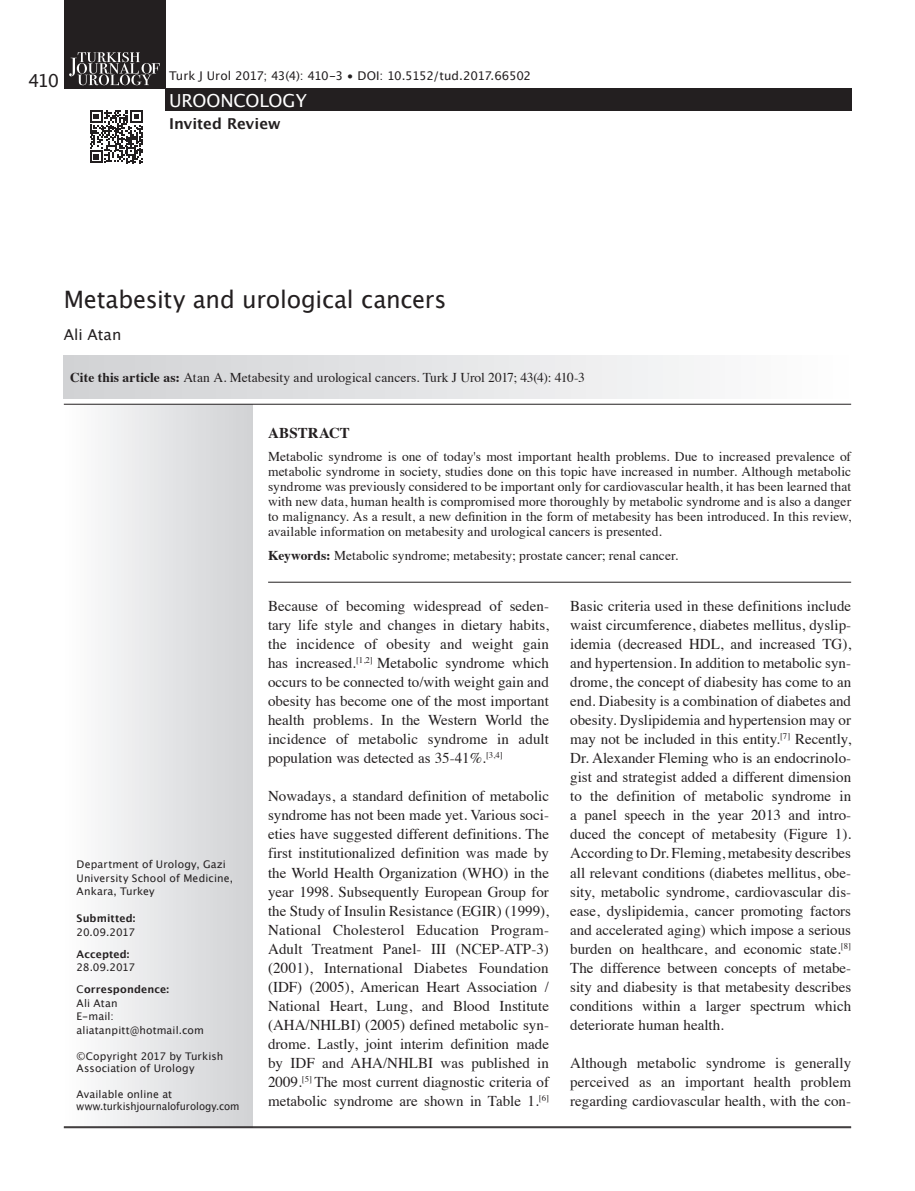
<style>
.page{position:relative;width:915px;height:1191px;background:#fff}
.page>*{position:absolute;margin:0;border:0;box-sizing:border-box;transform-origin:0 0}
.zz_Uroloji_running{font:24px "Lucida Grande";letter-spacing:-.01em;color:#231f20}
.zz_Uroloji_running-2{font:18px "Lucida Grande";letter-spacing:-.005em;color:#fff}
.zz_Uroloji_running-3{font:18px "Lucida Grande";color:#231f20}
.Normal__Web{font:15px/19px "Times";color:#231f20;text-align:justify}
.zz_Uroloji_running-4{font:700 15px "Lucida Grande";letter-spacing:-.005em;color:#231f20}
.zz_Uroloji_running-5{font:700 15px "Times";letter-spacing:.01em;color:#231f20}
.zz_Uroloji_running-6{font:15px "Lucida Grande";letter-spacing:.005em;color:#231f20}
.zz_Uroloji_running-7{font:13.5px/15px "Times";letter-spacing:.005em;color:#231f20;text-align:justify}
.zz_Uroloji_running-8{font:12px "Lucida Grande";letter-spacing:-.03em;color:#231f20}
.zz_Uroloji_running-9{font:10.5px/13.5px "Lucida Grande";letter-spacing:.01em;color:#231f20}
.zz_Uroloji_running-10{font:700 10.5px "Lucida Grande";letter-spacing:.01em;color:#231f20}
.zz_Uroloji_running-11{font:10.5px "Lucida Grande";letter-spacing:.01em;color:#231f20;scale:.95 1}
.s1{font-weight:700}
.s2{font-weight:400}
</style>
<div class="page">
<div style="left:64px;top:0;width:101px;height:89px;background:#231f20"></div>
<div style="left:165px;top:88px;width:685px;height:23px;background:#231f20"></div>
<svg style="left:69px;top:52px;width:91px;height:33px"></svg>
<svg style="left:90px;top:110px;width:53px;height:53px"></svg>
<div style="left:64px;top:404px;width:189px;height:723px;background:linear-gradient(to right,#fefefe,#d0d1d4)"></div>
<hr style="left:64px;top:404px;width:786px;height:1px;background:#231f20">
<hr style="left:64px;top:1127px;width:786px;height:1px;background:#231f20">
<hr style="left:64px;top:1126px;width:786px;height:1px;background:#231f20">
<div style="left:64px;top:355px;width:786px;height:43px;background:linear-gradient(to right,#d0d1d4,#fdfefe)"></div>
<hr style="left:268px;top:582px;width:582px;height:1px;background:#231f20">
<p class="zz_Uroloji_running-3" style="left:28px;top:70px;width:33px">410</p>
<p class="zz_Uroloji_running-8" style="left:169px;top:69px;width:363px">Turk J Urol 2017; 43(4): 410-3 • DOI: 10.5152/tud.2017.66502</p>
<p class="zz_Uroloji_running-2" style="left:169px;top:90px;width:139px">UROONCOLOGY</p>
<p class="zz_Uroloji_running-4" style="left:169px;top:112px;width:113px">Invited Review</p>
<p class="zz_Uroloji_running" style="left:64px;top:286px;width:384px">Metabesity and urological cancers</p>
<p class="zz_Uroloji_running-6" style="left:64px;top:326px;width:59px">Ali Atan</p>
<p class="zz_Uroloji_running-7" style="left:70px;top:369px;width:516px"><span class="s1">Cite this article as:</span> Atan A. Metabesity and urological cancers. Turk J Urol 2017; 43(4): 410-3</p>
<p class="zz_Uroloji_running-9" style="left:77px;top:857px;width:158px">Department of Urology, Gazi<br>University School of Medicine,<br>Ankara, Turkey</p>
<p class="zz_Uroloji_running-10" style="left:77px;top:909px;width:60px">Submitted:</p>
<p class="zz_Uroloji_running-9" style="left:77px;top:925px;width:60px">20.09.2017</p>
<p class="zz_Uroloji_running-10" style="left:77px;top:945px;width:54px">Accepted:</p>
<p class="zz_Uroloji_running-9" style="left:77px;top:960px;width:60px">28.09.2017</p>
<p class="zz_Uroloji_running-10" style="left:77px;top:980px;width:94px"><span class="s2">C</span>orrespondence:</p>
<p class="zz_Uroloji_running-9" style="left:77px;top:996px;width:43px">Ali Atan</p>
<p class="zz_Uroloji_running-9" style="left:77px;top:1009px;width:129px">E-mail: aliatanpitt@hotmail.com</p>
<p class="zz_Uroloji_running-9" style="left:77px;top:1049px;width:148px;line-height:12.6px">©Copyright 2017 by Turkish<br>Association of Urology</p>
<p class="zz_Uroloji_running-9" style="left:77px;top:1087px;width:97px">Available online at</p>
<p class="zz_Uroloji_running-11" style="left:77px;top:1100px;width:173px">www.turkishjournalofurology.com</p>
<p class="zz_Uroloji_running-5" style="left:268px;top:418px;width:83px">ABSTRACT</p>
<p class="zz_Uroloji_running-7" style="left:268px;top:448px;width:584px">Metabolic syndrome is one of today's most important health problems. Due to increased prevalence of metabolic syndrome in society, studies done on this topic have increased in number. Although metabolic syndrome was previously considered to be important only for cardiovascular health, it has been learned that with new data, human health is compromised more thoroughly by metabolic syndrome and is also a danger to malignancy. As a result, a new definition in the form of metabesity has been introduced. In this review, available information on metabesity and urological cancers is presented.</p>
<p class="zz_Uroloji_running-7" style="left:268px;top:546px;width:411px"><span class="s1">Keywords:</span> Metabolic syndrome; metabesity; prostate cancer; renal cancer.</p>
<p class="Normal__Web" style="left:268px;top:595px;width:282px">Because of becoming widespread of seden&shy;tary life style and changes in dietary habits, the incidence of obesity and weight gain has increased.<sup>[1,2]</sup> Metabolic syndrome which occurs to be connected to/with weight gain and obesity has become one of the most important health problems. In the Western World the incidence of metabolic syndrome in adult population was detected as 35-41%.<sup>[3,4]</sup></p>
<p class="Normal__Web" style="left:268px;top:785px;width:282px">Nowadays, a standard definition of metabolic syndrome has not been made yet. Various soci&shy;eties have suggested different definitions. The first institutionalized definition was made by the World Health Organization (WHO) in the year 1998. Subsequently European Group for the Study of Insulin Resistance (EGIR) (1999), National Cholesterol Education Program-Adult Treatment Panel- III (NCEP-ATP-3) (2001), International Diabetes Foundation (IDF) (2005), American Heart Association / National Heart, Lung, and Blood Institute (AHA/NHLBI) (2005) defined metabolic syn&shy;drome. Lastly, joint interim definition made by IDF and AHA/NHLBI was published in 2009.<sup>[5]</sup> The most current diagnostic criteria of metabolic syndrome are shown in Table 1.<sup>[6]</sup></p>
<p class="Normal__Web" style="left:570px;top:595px;width:282px">Basic criteria used in these definitions include waist circumference, diabetes mellitus, dyslip&shy;idemia (decreased HDL, and increased TG), and hypertension. In addition to metabolic syn&shy;drome, the concept of diabesity has come to an end. Diabesity is a combination of diabetes and obesity. Dyslipidemia and hypertension may or may not be included in this entity.<sup>[7]</sup> Recently, Dr. Alexander Fleming who is an endocrinolo&shy;gist and strategist added a different dimension to the definition of metabolic syndrome in a panel speech in the year 2013 and intro&shy;duced the concept of metabesity (Figure 1).<br>According to Dr. Fleming, metabesity describes all relevant conditions (diabetes mellitus, obe&shy;sity, metabolic syndrome, cardiovascular dis&shy;ease, dyslipidemia, cancer promoting factors and accelerated aging) which impose a serious burden on healthcare, and economic state.<sup>[8] </sup>The difference between concepts of metabe&shy;sity and diabesity is that metabesity describes conditions within a larger spectrum which deteriorate human health.</p>
<p class="Normal__Web" style="left:570px;top:1052px;width:282px">Although metabolic syndrome is generally perceived as an important health problem regarding cardiovascular health, with the con-</p>
</div>
